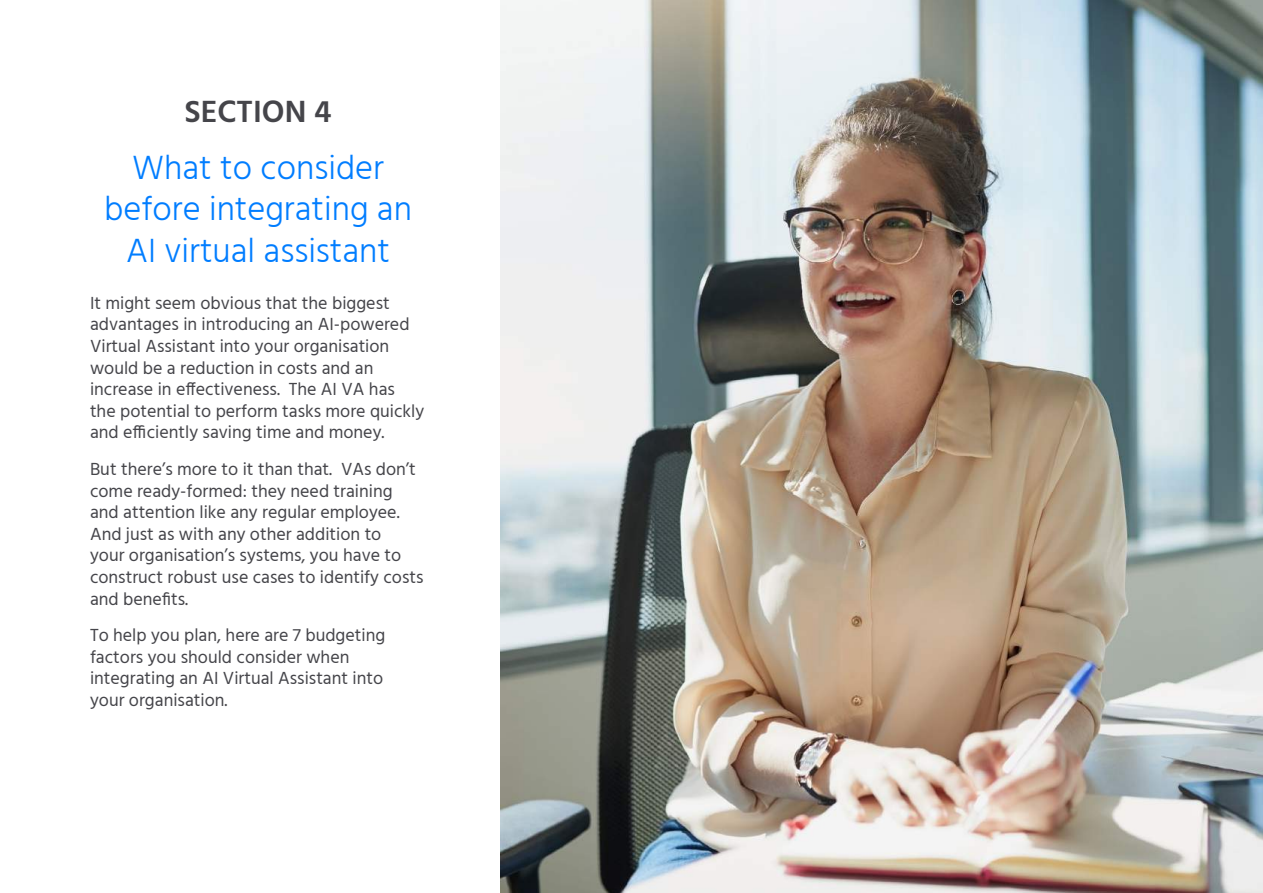
<style>
.page{position:relative;width:1263px;height:893px;background:#fff}
.page>*{position:absolute;margin:0;border:0;box-sizing:border-box;transform-origin:0 0}
.t1{font:300 34.5px/41.4px "Hind";color:#007dff;text-align:center}
.t2{font:600 31.5px "Hind";color:#45454a}
.t3{font:18px/21.6px "Hind";color:#45454a}
</style>
<div class="page">
<img style="left:501px;top:0;width:762px;height:893px">
<h2 class="t2" style="left:184px;top:93px;width:149px">SECTION 4</h2>
<h1 class="t1" style="left:104px;top:149px;width:309px">What to consider before integrating an<br>AI virtual assistant</h1>
<p class="t3" style="left:90px;top:293px;width:336px">It might seem obvious that the biggest advantages in introducing an AI-powered Virtual Assistant into your organisation would be a reduction in costs and an increase in effectiveness. The AI VA has the potential to perform tasks more quickly and efficiently saving time and money.</p>
<p class="t3" style="left:90px;top:459px;width:335px">But there’s more to it than that. VAs don’t come ready-formed: they need training and attention like any regular employee.<br>And just as with any other addition to<br>your organisation’s systems, you have to construct robust use cases to identify costs and benefits.</p>
<p class="t3" style="left:90px;top:626px;width:297px">To help you plan, here are 7 budgeting factors you should consider when integrating an AI Virtual Assistant into your organisation.</p>
</div>
